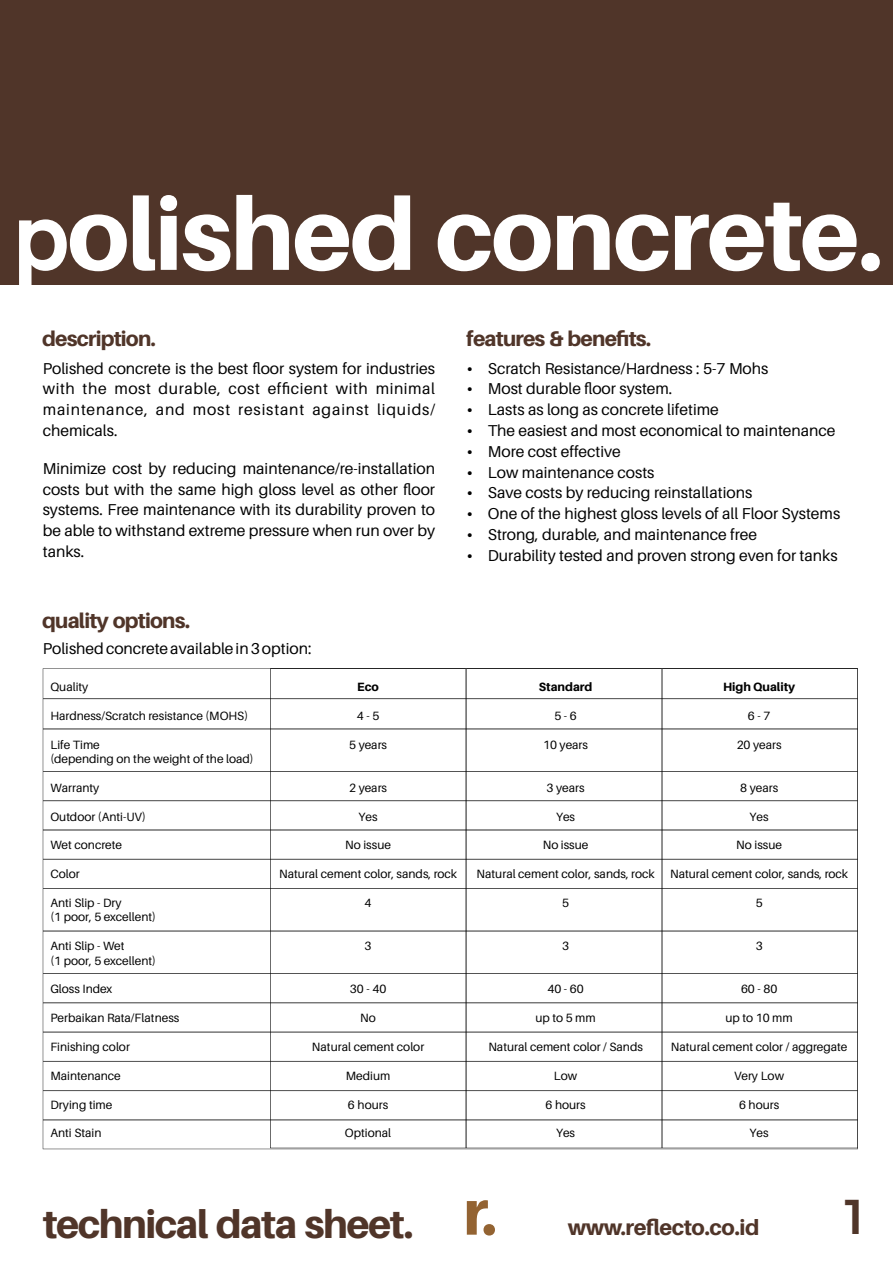
<style>
.page{position:relative;width:893px;height:1263px;background:#fff}
.page>*{position:absolute;margin:0;border:0;box-sizing:border-box;transform-origin:0 0}
.t1{font:800 101.25px "Aileron";letter-spacing:-.02em;color:#fff}
.t2{font:600 48.9px "Montserrat";color:#503529}
.t3{font:800 39.3px "Aileron";letter-spacing:-.035em;color:#503529}
.t4{font:800 21.75px "Aileron";letter-spacing:-.02em;color:#503529}
.t5{font:800 21px "Aileron";letter-spacing:-.035em;color:#503529}
.t6{font:15.75px/20.9px "Aileron";color:#020202;text-align:justify}
.t7{font:12px/14.4px "Aileron";color:#020202}
.t8{font:800 12px "Aileron";color:#020202}
.s1{font-family:"HK Grotesk Bold Legacy";font-weight:400}
</style>
<div class="page">
<div style="left:0;top:0;width:893px;height:285px;background:#503529"></div>
<div style="left:483px;top:1224px;width:12px;height:11px;background:#936332;border-radius:50%"></div>
<svg style="left:467px;top:1200px;width:21px;height:35px"></svg>
<svg style="left:43px;top:668px;width:815px;height:481px"></svg>
<svg style="left:270px;top:668px;width:196px;height:480px"></svg>
<svg style="left:662px;top:668px;width:196px;height:480px"></svg>
<svg style="left:466px;top:668px;width:196px;height:480px"></svg>
<h1 class="t1" style="left:12px;top:192px;width:873px"><span class="s1">p</span>olished concrete.</h1>
<h3 class="t5" style="left:42px;top:330px;width:115px">description.</h3>
<p class="t6" style="left:43px;top:359px;width:394px">Polished concrete is the best floor system for industries with the most durable, cost efficient with minimal maintenance, and most resistant against liquids/ chemicals.</p>
<p class="t6" style="left:43px;top:459px;width:394px">Minimize cost by reducing maintenance/re-installation costs but with the same high gloss level as other floor systems. Free maintenance with its durability proven to be able to withstand extreme pressure when run over by tanks.</p>
<h3 class="t5" style="left:466px;top:330px;width:186px">features &amp; benefits.</h3>
<p class="t6" style="left:488px;top:359px;width:354px;text-align:left">Scratch Resistance/Hardness : 5-7 Mohs<br>Most durable floor system.<br>Lasts as long as concrete lifetime<br>The easiest and most economical to maintenance More cost effective<br>Low maintenance costs<br>Save costs by reducing reinstallations<br>One of the highest gloss levels of all Floor Systems Strong, durable, and maintenance free<br>Durability tested and proven strong even for tanks</p>
<h3 class="t5" style="left:42px;top:611px;width:149px">quality options.</h3>
<p class="t6" style="left:43px;top:639px;width:270px">Polished concrete available in 3 option:</p>
<p class="t7" style="left:50px;top:680px;width:40px">Quality</p>
<p class="t7" style="left:50px;top:709px;width:199px">Hardness/Scratch resistance (MOHS)</p>
<p class="t7" style="left:50px;top:738px;width:205px">Life Time<br>(depending on the weight of the load)</p>
<p class="t7" style="left:50px;top:781px;width:50px">Warranty</p>
<p class="t7" style="left:50px;top:810px;width:97px">Outdoor (Anti-UV)</p>
<p class="t7" style="left:50px;top:839px;width:73px">Wet concrete</p>
<p class="t7" style="left:50px;top:868px;width:31px">Color</p>
<p class="t7" style="left:50px;top:896px;width:107px">Anti Slip - Dry<br>(1 poor, 5 excellent)</p>
<p class="t7" style="left:50px;top:940px;width:107px">Anti Slip - Wet<br>(1 poor, 5 excellent)</p>
<p class="t7" style="left:50px;top:983px;width:63px">Gloss Index</p>
<p class="t7" style="left:50px;top:1012px;width:130px">Perbaikan Rata/Flatness</p>
<p class="t7" style="left:50px;top:1040px;width:81px">Finishing color</p>
<p class="t7" style="left:50px;top:1069px;width:72px">Maintenance</p>
<p class="t7" style="left:50px;top:1098px;width:64px">Drying time</p>
<p class="t7" style="left:50px;top:1127px;width:53px">Anti Stain</p>
<p class="t8" style="left:357px;top:682px;width:23px">Eco</p>
<p class="t7" style="left:357px;top:709px;width:24px">4 - 5</p>
<p class="t7" style="left:349px;top:738px;width:40px">5 years</p>
<p class="t7" style="left:349px;top:781px;width:40px">2 years</p>
<p class="t7" style="left:359px;top:810px;width:21px">Yes</p>
<p class="t7" style="left:345px;top:839px;width:47px">No issue</p>
<p class="t7" style="left:279px;top:868px;width:180px">Natural cement color, sands, rock</p>
<p class="t7" style="left:365px;top:896px;width:8px">4</p>
<p class="t7" style="left:365px;top:940px;width:8px">3</p>
<p class="t7" style="left:350px;top:983px;width:38px">30 - 40</p>
<p class="t7" style="left:360px;top:1012px;width:17px">No</p>
<p class="t7" style="left:312px;top:1040px;width:114px">Natural cement color</p>
<p class="t7" style="left:346px;top:1069px;width:46px">Medium</p>
<p class="t7" style="left:348px;top:1098px;width:42px">6 hours</p>
<p class="t7" style="left:345px;top:1127px;width:48px">Optional</p>
<p class="t8" style="left:539px;top:682px;width:55px">Standard</p>
<p class="t7" style="left:554px;top:709px;width:24px">5 - 6</p>
<p class="t7" style="left:543px;top:738px;width:46px">10 years</p>
<p class="t7" style="left:547px;top:781px;width:40px">3 years</p>
<p class="t7" style="left:556px;top:810px;width:21px">Yes</p>
<p class="t7" style="left:543px;top:839px;width:47px">No issue</p>
<p class="t7" style="left:477px;top:868px;width:180px">Natural cement color, sands, rock</p>
<p class="t7" style="left:562px;top:896px;width:8px">5</p>
<p class="t7" style="left:562px;top:940px;width:8px">3</p>
<p class="t7" style="left:547px;top:983px;width:38px">40 - 60</p>
<p class="t7" style="left:535px;top:1012px;width:62px">up to 5 mm</p>
<p class="t7" style="left:488px;top:1040px;width:156px">Natural cement color / Sands</p>
<p class="t7" style="left:554px;top:1069px;width:25px">Low</p>
<p class="t7" style="left:545px;top:1098px;width:42px">6 hours</p>
<p class="t7" style="left:556px;top:1127px;width:21px">Yes</p>
<p class="t8" style="left:723px;top:682px;width:74px">High Quality</p>
<p class="t7" style="left:748px;top:709px;width:24px">6 - 7</p>
<p class="t7" style="left:737px;top:738px;width:46px">20 years</p>
<p class="t7" style="left:740px;top:781px;width:40px">8 years</p>
<p class="t7" style="left:750px;top:810px;width:21px">Yes</p>
<p class="t7" style="left:736px;top:839px;width:47px">No issue</p>
<p class="t7" style="left:670px;top:868px;width:180px">Natural cement color, sands, rock</p>
<p class="t7" style="left:756px;top:896px;width:8px">5</p>
<p class="t7" style="left:756px;top:940px;width:8px">3</p>
<p class="t7" style="left:741px;top:983px;width:38px">60 - 80</p>
<p class="t7" style="left:725px;top:1012px;width:69px">up to 10 mm</p>
<p class="t7" style="left:671px;top:1040px;width:178px">Natural cement color / aggregate</p>
<p class="t7" style="left:734px;top:1069px;width:51px">Very Low</p>
<p class="t7" style="left:739px;top:1098px;width:42px">6 hours</p>
<p class="t7" style="left:750px;top:1127px;width:21px">Yes</p>
<h3 class="t3" style="left:43px;top:1208px;width:372px">technical data sheet.</h3>
<h3 class="t4" style="left:568px;top:1218px;width:193px">www.reflecto.co.id</h3>
<h2 class="t2" style="left:845px;top:1186px;width:20px">1</h2>
</div>
